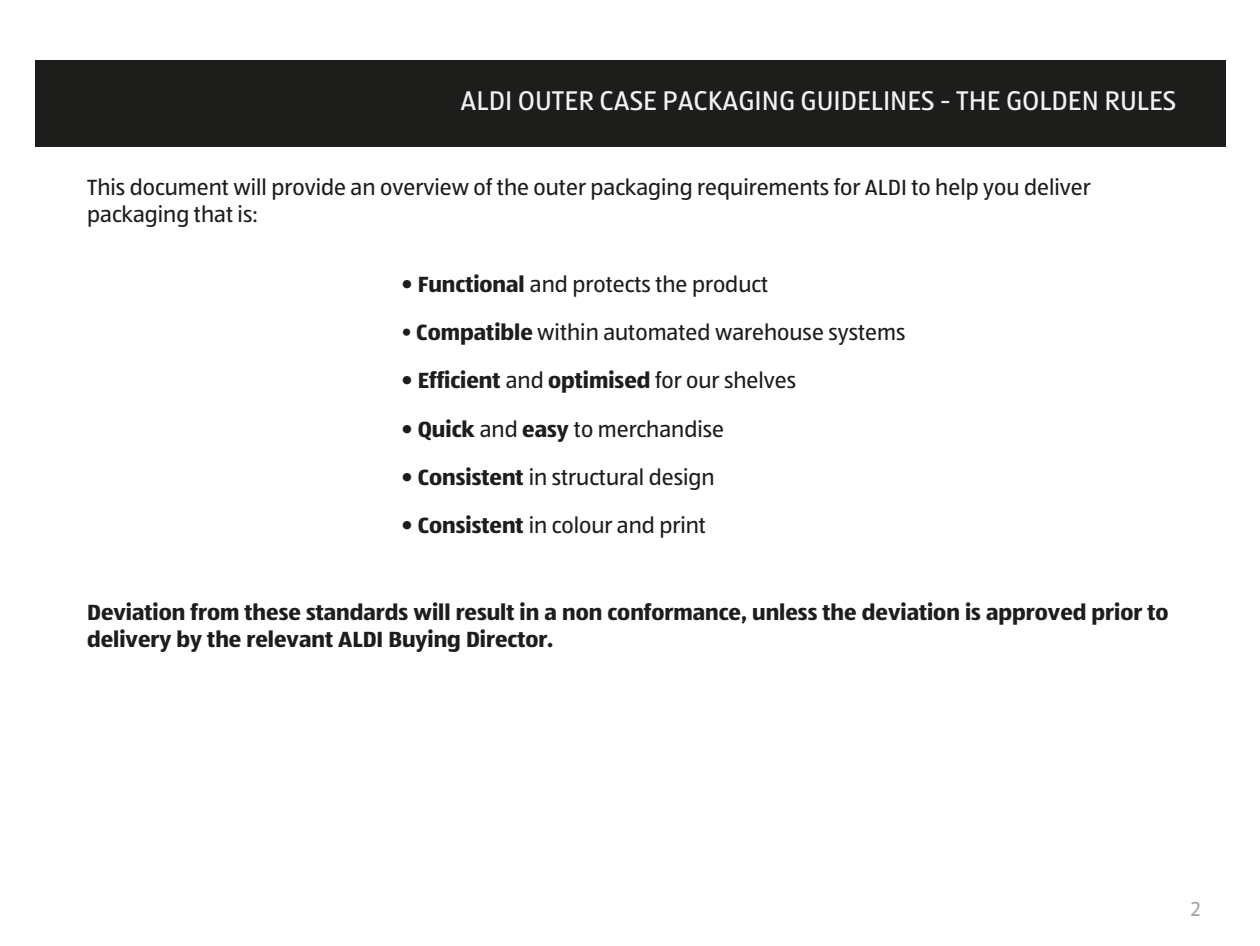
<style>
.page{position:relative;width:1260px;height:946px;background:#fff}
.page>*{position:absolute;margin:0;border:0;box-sizing:border-box;transform-origin:0 0}
.t1{font:28px "ALDISUED Regular";color:#f4f1f2}
.t2{font:22.75px/27.3px "ALDISUED Regular";color:#1d1d1b}
.t3{font:22.75px/27.3px "ALDISUED Bold";color:#1d1d1b}
.t4{font:21px "ALDISUED Regular";color:#a5a5a4}
.s1{font-family:"ALDISUED Bold"}
.s2{font-family:"ALDISUED Regular"}
</style>
<div class="page">
<div style="left:35px;top:60px;width:1191px;height:86px;background:#1d1d1b"></div>
<p class="t1" style="left:461px;top:83px;width:717px">ALDI OUTER CASE PACKAGING GUIDELINES - THE GOLDEN RULES</p>
<p class="t2" style="left:87px;top:173px;width:1005px">This document will provide an overview of the outer packaging requirements for ALDI to help you deliver packaging that is:</p>
<p class="t2" style="left:401px;top:270px;width:368px"><span class="s1">• Functional</span> and protects the product</p>
<p class="t2" style="left:401px;top:318px;width:506px">• <span class="s1">Compatible</span> within automated warehouse systems</p>
<p class="t3" style="left:401px;top:366px;width:396px">• Efficient <span class="s2">and</span> optimised <span class="s2">for our shelves</span></p>
<p class="t2" style="left:401px;top:415px;width:324px"><span class="s1">• Quick</span> and <span class="s1">easy</span> to merchandise</p>
<p class="t2" style="left:401px;top:463px;width:315px"><span class="s1">• Consistent</span> in structural design</p>
<p class="t2" style="left:401px;top:511px;width:306px"><span class="s1">• Consistent</span> in colour and print</p>
<p class="t3" style="left:87px;top:597px;width:1083px">Deviation from these standards will result in a non conformance, unless the deviation is approved prior to delivery by the relevant ALDI Buying Director.</p>
<p class="t4" style="left:1191px;top:896px;width:11px">2</p>
</div>
